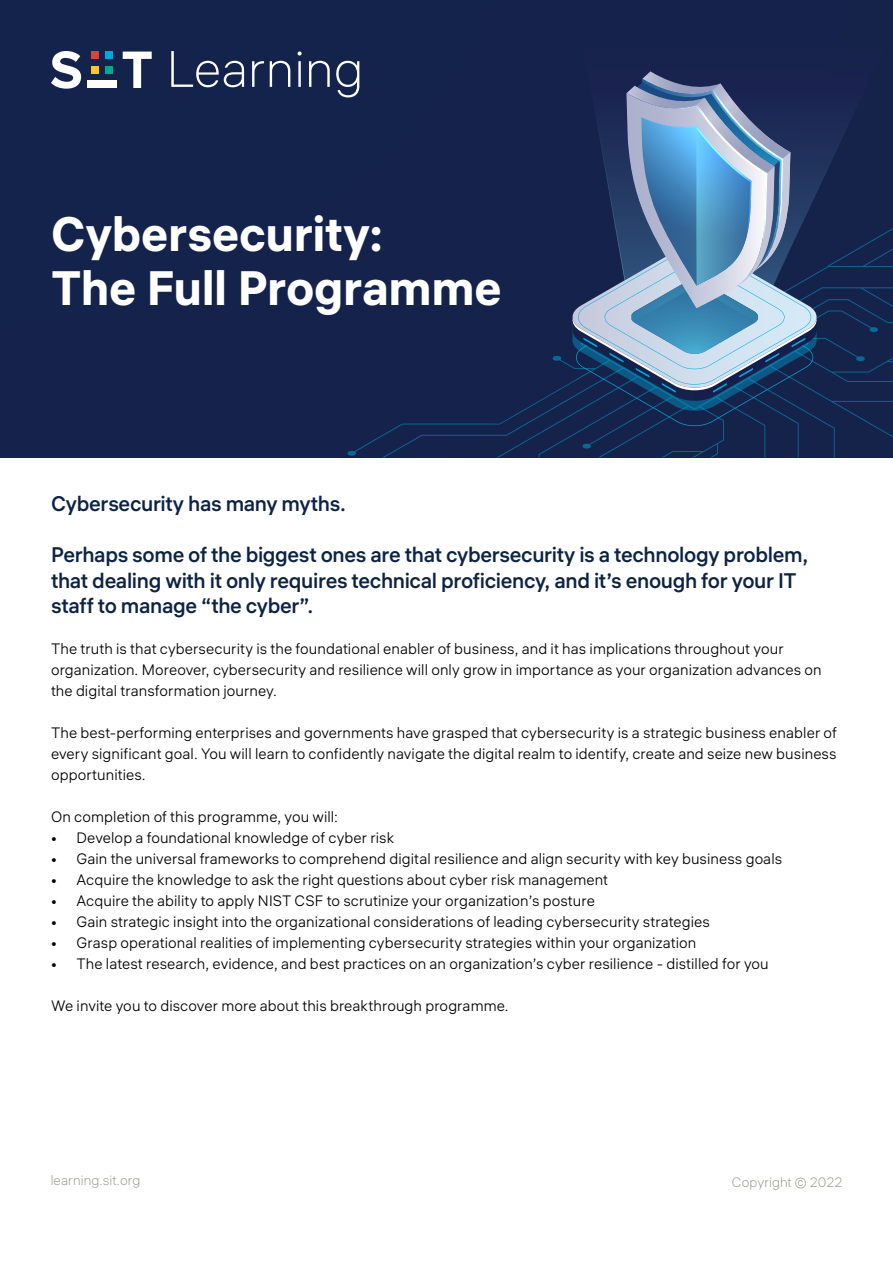
<style>
.page{position:relative;width:893px;height:1263px;background:#fff}
.page>*{position:absolute;margin:0;border:0;box-sizing:border-box;transform-origin:0 0}
.t1{font:700 48px/54px "ALS Hauss";letter-spacing:-.005em;color:#fff}
.t2{font:500 21px/25.5px "ALS Hauss";letter-spacing:-.015em;color:#0d2345}
.t3{font:15px/21px "ALS Hauss";letter-spacing:.005em;color:#000}
.t4{font:300 13.5px "ALS Hauss";letter-spacing:.01em;color:#8f8e87}
</style>
<div class="page">
<div style="left:0;top:0;width:893px;height:458px;background:#15234c"></div>
<svg style="left:347px;top:228px;width:546px;height:230px"></svg>
<svg style="left:570px;top:71px;width:314px;height:356px"></svg>
<svg style="left:171px;top:51px;width:73px;height:36px"></svg>
<svg style="left:252px;top:61px;width:12px;height:26px"></svg>
<svg style="left:270px;top:61px;width:20px;height:26px"></svg>
<svg style="left:298px;top:51px;width:4px;height:5px"></svg>
<hr style="left:298px;top:61px;width:3px;height:26px;background:#fff">
<svg style="left:309px;top:61px;width:21px;height:26px"></svg>
<svg style="left:336px;top:61px;width:23px;height:36px"></svg>
<div style="left:88px;top:81px;width:29px;height:7px;background:#fff"></div>
<svg style="left:51px;top:51px;width:30px;height:38px"></svg>
<svg style="left:123px;top:52px;width:29px;height:36px"></svg>
<div style="left:91px;top:66px;width:7px;height:8px;background:#ffc622"></div>
<div style="left:91px;top:52px;width:7px;height:7px;background:#e04130"></div>
<div style="left:106px;top:66px;width:7px;height:8px;background:#00a987"></div>
<div style="left:106px;top:52px;width:7px;height:7px;background:#00a6df"></div>
<h1 class="t1" style="left:51px;top:208px;width:452px">Cybersecurity:<br>The Full Programme</h1>
<h2 class="t2" style="left:51px;top:491px;width:296px">Cybersecurity has many myths.</h2>
<h2 class="t2" style="left:51px;top:542px;width:759px">Perhaps some of the biggest ones are that cybersecurity is a technology problem, that dealing with it only requires technical proficiency, and it’s enough for your IT staff to manage “the cyber”.</h2>
<p class="t3" style="left:51px;top:638px;width:772px">The truth is that cybersecurity is the foundational enabler of business, and it has implications throughout your organization. Moreover, cybersecurity and resilience will only grow in importance as your organization advances on the digital transformation journey.</p>
<p class="t3" style="left:51px;top:722px;width:787px;text-align:justify">The best-performing enterprises and governments have grasped that cybersecurity is a strategic business enabler of every significant goal. You will learn to confidently navigate the digital realm to identify, create and seize new business opportunities.</p>
<p class="t3" style="left:51px;top:806px;width:288px">On completion of this programme, you will:</p>
<p class="t3" style="left:51px;top:827px;width:345px">• Develop a foundational knowledge of cyber risk</p>
<p class="t3" style="left:51px;top:848px;width:733px">• Gain the universal frameworks to comprehend digital resilience and align security with key business goals</p>
<p class="t3" style="left:51px;top:869px;width:559px">• Acquire the knowledge to ask the right questions about cyber risk management</p>
<p class="t3" style="left:51px;top:890px;width:545px">• Acquire the ability to apply NIST CSF to scrutinize your organization’s posture</p>
<p class="t3" style="left:51px;top:911px;width:660px">• Gain strategic insight into the organizational considerations of leading cybersecurity strategies</p>
<p class="t3" style="left:51px;top:932px;width:647px">• Grasp operational realities of implementing cybersecurity strategies within your organization</p>
<p class="t3" style="left:51px;top:953px;width:719px">• The latest research, evidence, and best practices on an organization’s cyber resilience - distilled for you</p>
<p class="t3" style="left:51px;top:995px;width:459px">We invite you to discover more about this breakthrough programme.</p>
<p class="t4" style="left:51px;top:1172px;width:91px">learning.sit.org</p>
<p class="t4" style="left:732px;top:1174px;width:112px">Copyright © 2022</p>
</div>
